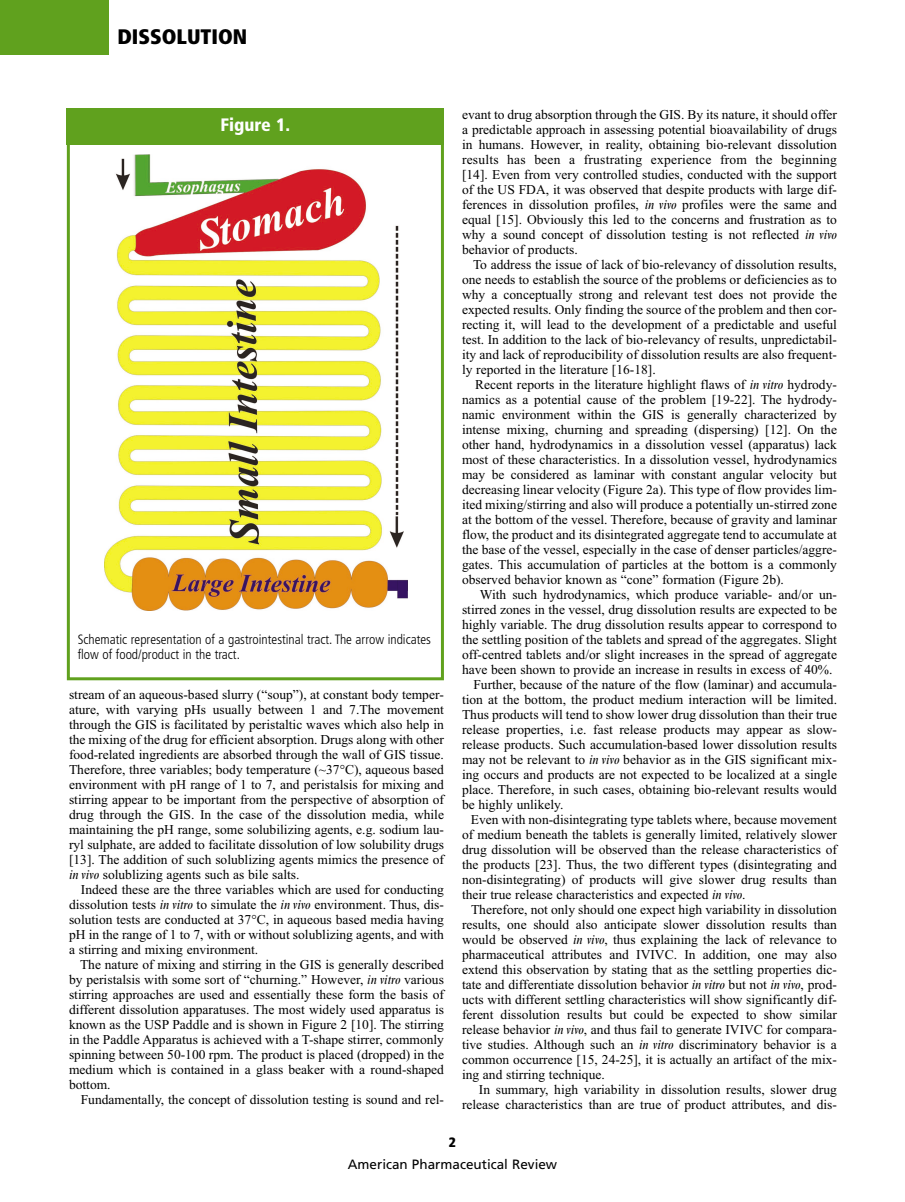
<style>
.page{position:relative;width:905px;height:1202px;background:#fff}
.page>*{position:absolute;margin:0;border:0;box-sizing:border-box;transform-origin:0 0}
.t1{font:900 condensed 21px "Frutiger";color:#000}
.t2{font:900 condensed 18px "Frutiger";color:#fff}
.t3{font:13.5px/15px "Times New Roman";color:#000;text-align:justify}
.t4{font:300 condensed 13.5px/15px "Frutiger";color:#000}
.t5{font:13.5px "Frutiger";color:#000}
.t6{font:900 condensed 13.5px "Frutiger";color:#000}
.s1{font-style:italic;font-stretch:condensed}
</style>
<div class="page">
<div style="left:0;top:0;width:108px;height:54px;background:#60a11e"></div>
<img style="left:105px;top:154px;width:302px;height:456px">
<div style="left:67px;top:108px;width:377px;height:572px;border:3px solid #60a11e"></div>
<div style="left:67px;top:108px;width:377px;height:36px;background:#60a11e"></div>
<h1 class="t1" style="left:117px;top:28px;width:131px">DISSOLUTION</h1>
<h2 class="t2" style="left:221px;top:117px;width:71px">Figure 1.</h2>
<p class="t4" style="left:78px;top:633px;width:355px">Schematic representation of a gastrointestinal tract. The arrow indicates flow of food/product in the tract.</p>
<p class="t3" style="left:69px;top:688px;width:376px">stream of an aqueous-based slurry (“soup”), at constant body temper&shy;ature, with varying pHs usually between 1 and 7.The movement through the GIS is facilitated by peristaltic waves which also help in the mixing of the drug for efficient absorption. Drugs along with other food-related ingredients are absorbed through the wall of GIS tissue.<br>Therefore, three variables; body temperature (~37°C), aqueous based environment with pH range of 1 to 7, and peristalsis for mixing and stirring appear to be important from the perspective of absorption of drug through the GIS. In the case of the dissolution media, while maintaining the pH range, some solubilizing agents, e.g. sodium lau&shy;ryl sulphate, are added to facilitate dissolution of low solubility drugs [13]. The addition of such solublizing agents mimics the presence of <span class="s1">in vivo</span> solublizing agents such as bile salts.</p>
<p class="t3" style="left:69px;top:883px;width:376px;text-indent:12px">Indeed these are the three variables which are used for conducting dissolution tests <span class="s1">in vitro</span> to simulate the <span class="s1">in vivo</span> environment. Thus, dis&shy;solution tests are conducted at 37°C, in aqueous based media having pH in the range of 1 to 7, with or without solublizing agents, and with a stirring and mixing environment.</p>
<p class="t3" style="left:69px;top:958px;width:376px;text-indent:11px">The nature of mixing and stirring in the GIS is generally described by peristalsis with some sort of “churning.” However, <span class="s1">in vitro</span> various stirring approaches are used and essentially these form the basis of different dissolution apparatuses. The most widely used apparatus is known as the USP Paddle and is shown in Figure 2 [10]. The stirring in the Paddle Apparatus is achieved with a T-shape stirrer, commonly spinning between 50-100 rpm. The product is placed (dropped) in the medium which is contained in a glass beaker with a round-shaped bottom.</p>
<p class="t3" style="left:81px;top:1093px;width:365px">Fundamentally, the concept of dissolution testing is sound and rel-</p>
<p class="t3" style="left:462px;top:108px;width:376px">evant to drug absorption through the GIS. By its nature, it should offer a predictable approach in assessing potential bioavailability of drugs in humans. However, in reality, obtaining bio-relevant dissolution results has been a frustrating experience from the beginning [14]. Even from very controlled studies, conducted with the support of the US FDA, it was observed that despite products with large dif&shy;ferences in dissolution profiles, <span class="s1">in vivo</span> profiles were the same and equal [15]. Obviously this led to the concerns and frustration as to why a sound concept of dissolution testing is not reflected <span class="s1">in vivo </span>behavior of products.</p>
<p class="t3" style="left:462px;top:258px;width:376px;text-indent:11px">To address the issue of lack of bio-relevancy of dissolution results, one needs to establish the source of the problems or deficiencies as to why a conceptually strong and relevant test does not provide the expected results. Only finding the source of the problem and then cor&shy;recting it, will lead to the development of a predictable and useful test. In addition to the lack of bio-relevancy of results, unpredictabil&shy;ity and lack of reproducibility of dissolution results are also frequent&shy;ly reported in the literature [16-18].</p>
<p class="t3" style="left:462px;top:378px;width:376px;text-indent:13px">Recent reports in the literature highlight flaws of <span class="s1">in vitro</span> hydrody&shy;namics as a potential cause of the problem [19-22]. The hydrody&shy;namic environment within the GIS is generally characterized by intense mixing, churning and spreading (dispersing) [12]. On the other hand, hydrodynamics in a dissolution vessel (apparatus) lack most of these characteristics. In a dissolution vessel, hydrodynamics may be considered as laminar with constant angular velocity but decreasing linear velocity (Figure 2a). This type of flow provides lim&shy;ited mixing/stirring and also will produce a potentially un-stirred zone at the bottom of the vessel. Therefore, because of gravity and laminar flow, the product and its disintegrated aggregate tend to accumulate at the base of the vessel, especially in the case of denser particles/aggre&shy;gates. This accumulation of particles at the bottom is a commonly observed behavior known as “cone” formation (Figure 2b).</p>
<p class="t3" style="left:480px;top:588px;width:358px">With such hydrodynamics, which produce variable- and/or un-</p>
<p class="t3" style="left:462px;top:603px;width:376px">stirred zones in the vessel, drug dissolution results are expected to be</p>
<p class="t3" style="left:462px;top:618px;width:376px">highly variable. The drug dissolution results appear to correspond to</p>
<p class="t3" style="left:462px;top:633px;width:376px">the settling position of the tablets and spread of the aggregates. Slight</p>
<p class="t3" style="left:462px;top:648px;width:376px">off-centred tablets and/or slight increases in the spread of aggregate</p>
<p class="t3" style="left:462px;top:663px;width:372px">have been shown to provide an increase in results in excess of 40%.</p>
<p class="t3" style="left:473px;top:678px;width:365px">Further, because of the nature of the flow (laminar) and accumula-</p>
<p class="t3" style="left:462px;top:693px;width:376px">tion at the bottom, the product medium interaction will be limited.</p>
<p class="t3" style="left:462px;top:708px;width:376px">Thus products will tend to show lower drug dissolution than their true</p>
<p class="t3" style="left:462px;top:723px;width:376px">release properties, i.e. fast release products may appear as slow-</p>
<p class="t3" style="left:462px;top:738px;width:376px">release products. Such accumulation-based lower dissolution results</p>
<p class="t3" style="left:462px;top:753px;width:376px">may not be relevant to <span class="s1">in vivo</span> behavior as in the GIS significant mix-</p>
<p class="t3" style="left:462px;top:768px;width:376px">ing occurs and products are not expected to be localized at a single</p>
<p class="t3" style="left:462px;top:783px;width:376px">place. Therefore, in such cases, obtaining bio-relevant results would</p>
<p class="t3" style="left:462px;top:798px;width:103px">be highly unlikely.</p>
<p class="t3" style="left:471px;top:813px;width:367px">Even with non-disintegrating type tablets where, because movement</p>
<p class="t3" style="left:462px;top:828px;width:376px">of medium beneath the tablets is generally limited, relatively slower</p>
<p class="t3" style="left:462px;top:843px;width:376px">drug dissolution will be observed than the release characteristics of</p>
<p class="t3" style="left:462px;top:858px;width:376px">the products [23]. Thus, the two different types (disintegrating and</p>
<p class="t3" style="left:462px;top:873px;width:376px">non-disintegrating) of products will give slower drug results than</p>
<p class="t3" style="left:462px;top:888px;width:285px">their true release characteristics and expected <span class="s1">in vivo</span>.</p>
<p class="t3" style="left:471px;top:903px;width:367px">Therefore, not only should one expect high variability in dissolution</p>
<p class="t3" style="left:462px;top:918px;width:376px">results, one should also anticipate slower dissolution results than</p>
<p class="t3" style="left:462px;top:933px;width:376px">would be observed <span class="s1">in vivo</span>, thus explaining the lack of relevance to</p>
<p class="t3" style="left:462px;top:948px;width:376px">pharmaceutical attributes and IVIVC. In addition, one may also</p>
<p class="t3" style="left:462px;top:963px;width:376px">extend this observation by stating that as the settling properties dic-</p>
<p class="t3" style="left:462px;top:978px;width:376px">tate and differentiate dissolution behavior <span class="s1">in vitro</span> but not <span class="s1">in vivo</span>, prod-</p>
<p class="t3" style="left:462px;top:993px;width:376px">ucts with different settling characteristics will show significantly dif-</p>
<p class="t3" style="left:462px;top:1008px;width:376px">ferent dissolution results but could be expected to show similar</p>
<p class="t3" style="left:462px;top:1023px;width:376px">release behavior <span class="s1">in vivo</span>, and thus fail to generate IVIVC for compara-</p>
<p class="t3" style="left:462px;top:1038px;width:376px">tive studies. Although such an <span class="s1">in vitro</span> discriminatory behavior is a</p>
<p class="t3" style="left:462px;top:1053px;width:376px">common occurrence [15, 24-25], it is actually an artifact of the mix-</p>
<p class="t3" style="left:462px;top:1068px;width:144px">ing and stirring technique.</p>
<p class="t3" style="left:479px;top:1083px;width:359px">In summary, high variability in dissolution results, slower drug</p>
<p class="t3" style="left:462px;top:1098px;width:376px">release characteristics than are true of product attributes, and dis-</p>
<p class="t6" style="left:449px;top:1137px;width:9px">2</p>
<p class="t5" style="left:348px;top:1158px;width:211px">American Pharmaceutical Review</p>
</div>
